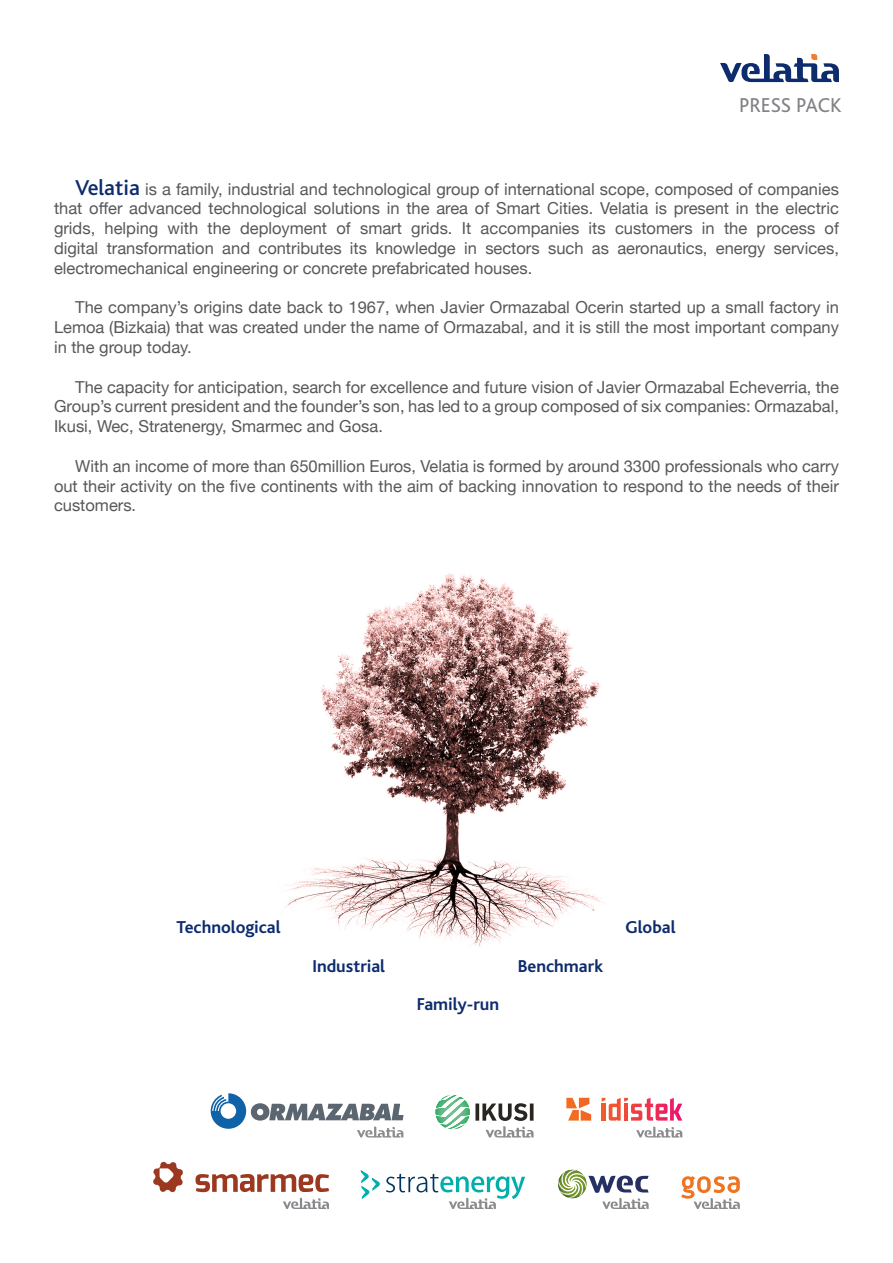
<style>
.page{position:relative;width:893px;height:1263px;background:#fff}
.page>*{position:absolute;margin:0;border:0;box-sizing:border-box;transform-origin:0 0}
.t1{font:21px "Bliss";color:#808285}
.t2{font:700 18px "Bliss";color:#0d2c6e}
.t3{font:16.5px/19.8px "Helvetica Neue";color:#57585a;text-align:justify}
.s1{font-family:"Bliss";font-weight:500;font-size:22.5px;color:#0d2c6e}
</style>
<div class="page">
<svg style="left:720px;top:54px;width:119px;height:28px"></svg>
<img style="left:285px;top:573px;width:321px;height:374px">
<svg style="left:636px;top:1126px;width:46px;height:11px"></svg>
<svg style="left:602px;top:1098px;width:80px;height:22px"></svg>
<svg style="left:566px;top:1098px;width:25px;height:22px"></svg>
<svg style="left:211px;top:1093px;width:193px;height:44px"></svg>
<svg style="left:475px;top:1103px;width:4px;height:18px"></svg>
<svg style="left:482px;top:1103px;width:52px;height:34px"></svg>
<svg style="left:530px;top:1103px;width:4px;height:18px"></svg>
<svg style="left:435px;top:1096px;width:35px;height:33px"></svg>
<img style="left:436px;top:1095px;width:21px;height:2px">
<img style="left:435px;top:1097px;width:29px;height:18px">
<svg style="left:283px;top:1198px;width:46px;height:11px"></svg>
<svg style="left:195px;top:1174px;width:134px;height:18px"></svg>
<svg style="left:153px;top:1161px;width:30px;height:32px"></svg>
<svg style="left:681px;top:1176px;width:59px;height:33px"></svg>
<svg style="left:386px;top:1173px;width:139px;height:36px"></svg>
<svg style="left:361px;top:1170px;width:19px;height:29px"></svg>
<svg style="left:558px;top:1170px;width:91px;height:39px"></svg>
<p class="t1" style="left:739px;top:94px;width:104px">PRESS PACK</p>
<p class="t3" style="left:54px;top:180px;width:786px;text-indent:21px"><span class="s1">Velatia</span> is a family, industrial and technological group of international scope, composed of companies that offer advanced technological solutions in the area of Smart Cities. Velatia is present in the electric grids, helping with the deployment of smart grids. It accompanies its customers in the process of digital transformation and contributes its knowledge in sectors such as aeronautics, energy services, electromechanical engineering or concrete prefabricated houses.</p>
<p class="t3" style="left:54px;top:298px;width:786px;text-indent:21px">The company’s origins date back to 1967, when Javier Ormazabal Ocerin started up a small factory in Lemoa (Bizkaia) that was created under the name of Ormazabal, and it is still the most important company in the group today.</p>
<p class="t3" style="left:54px;top:378px;width:786px;text-indent:21px">The capacity for anticipation, search for excellence and future vision of Javier Ormazabal Echeverria, the Group’s current president and the founder’s son, has led to a group composed of six companies: Ormazabal, Ikusi, Wec, Stratenergy, Smarmec and Gosa.</p>
<p class="t3" style="left:54px;top:457px;width:786px;text-indent:21px">With an income of more than 650million Euros, Velatia is formed by around 3300 professionals who carry out their activity on the five continents with the aim of backing innovation to respond to the needs of their customers.</p>
<p class="t2" style="left:176px;top:918px;width:106px">Technological</p>
<p class="t2" style="left:312px;top:956px;width:74px">Industrial</p>
<p class="t2" style="left:417px;top:994px;width:84px">Family-run</p>
<p class="t2" style="left:518px;top:956px;width:87px">Benchmark</p>
<p class="t2" style="left:625px;top:918px;width:52px">Global</p>
</div>
